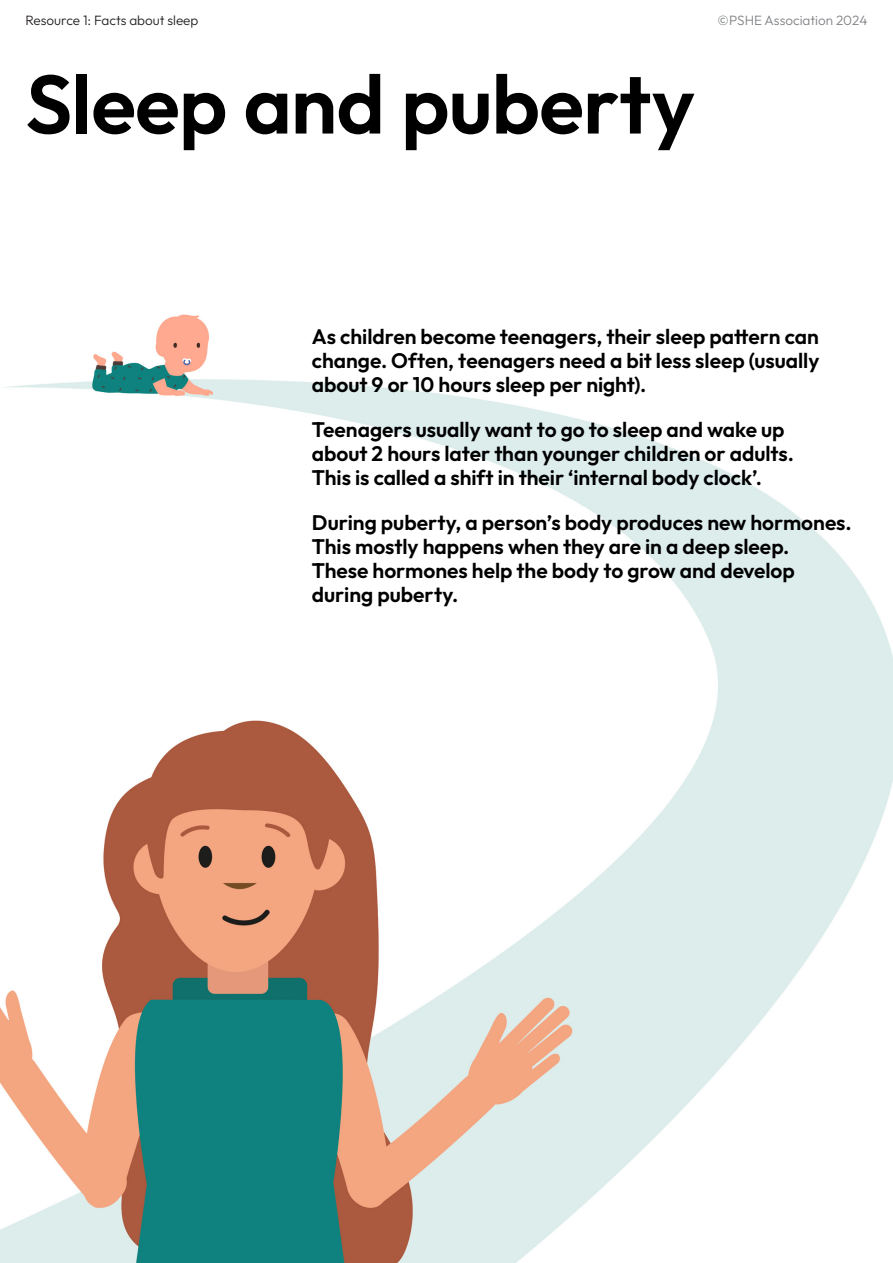
<style>
.page{position:relative;width:893px;height:1263px;background:#fff}
.page>*{position:absolute;margin:0;border:0;box-sizing:border-box;transform-origin:0 0}
.t1{font:600 82.5px "Outfit";letter-spacing:-.01em;color:#000001}
.P2{font:600 21px/24px "Outfit";color:#000001}
.t2{font:300 13.5px "Outfit";color:#231f20}
.t3{font:300 13.5px "Outfit";color:#808285}
</style>
<div class="page">
<img style="left:0;top:314px;width:893px;height:949px">
<p class="t2" style="left:26px;top:13px;width:174px">Resource 1: Facts about sleep</p>
<p class="t3" style="left:718px;top:13px;width:151px">©PSHE Association 2024</p>
<h1 class="t1" style="left:26px;top:58px;width:671px">Sleep and puberty</h1>
<p class="P2" style="left:312px;top:325px;width:509px;text-align:justify">As children become teenagers, their sleep pattern can change. Often, teenagers need a bit less sleep (usually about 9 or 10 hours sleep per night).</p>
<p class="P2" style="left:312px;top:418px;width:484px">Teenagers usually want to go to sleep and wake up about 2 hours later than younger children or adults.<br>This is called a shift in their ‘internal body clock’.</p>
<p class="P2" style="left:312px;top:511px;width:541px">During puberty, a person’s body produces new hormones.<br>This mostly happens when they are in a deep sleep.<br>These hormones help the body to grow and develop during puberty.</p>
</div>
